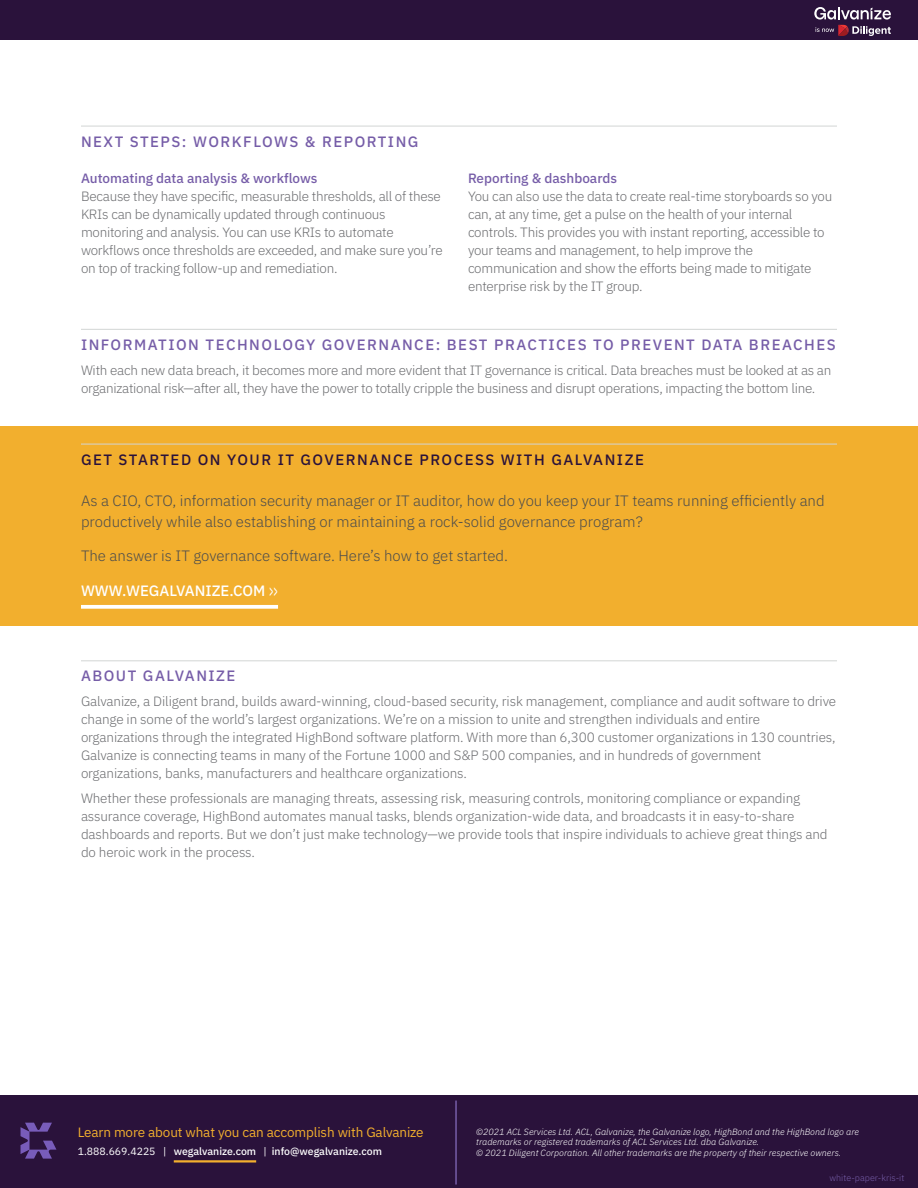
<style>
.page{position:relative;width:918px;height:1188px;background:#fff}
.page>*{position:absolute;margin:0;border:0;box-sizing:border-box;transform-origin:0 0}
.IntroCopy{font:300 15px/21px "IBM Plex Sans";color:#4b4c4d}
.H5-Subheads{font:500 15px "IBM Plex Sans";letter-spacing:.1em;color:#765da8}
.H5-Subheads-2{font:500 15px "IBM Plex Sans";letter-spacing:.1em;color:#2a123b}
.IntroCopy-2{font:500 15px "IBM Plex Sans";color:#fff}
.Bodycopy_Span{font:300 13.5px/18px "IBM Plex Sans";letter-spacing:-.01em;color:#6c6d70}
.Bodycopy{font:300 13.5px/18px "IBM Plex Sans";letter-spacing:-.02em;color:#6c6d70}
.H3-Bodyheads{font:500 13.5px "IBM Plex Sans";color:#765da8}
.t1{font:13.5px "IBM Plex Sans";letter-spacing:-.01em;color:#f2af2e}
.t2{font:500 10.5px "IBM Plex Sans";color:#fff}
.t3{font:italic 300 9px/10.5px "IBM Plex Sans";color:#fff}
.t4{font:300 9px "IBM Plex Sans";color:#765da8}
.s1{font-weight:400}
</style>
<div class="page">
<hr style="left:81px;top:126px;width:756px;height:1px;background:#d2d5d4">
<hr style="left:81px;top:329px;width:756px;height:1px;background:#d2d5d4">
<div style="left:0;top:426px;width:918px;height:69px;background:#f2af2e"></div>
<hr style="left:81px;top:444px;width:756px;height:1px;background:#d2d5d4">
<div style="left:0;top:467px;width:918px;height:90px;background:#f2af2e"></div>
<div style="left:0;top:557px;width:918px;height:69px;background:#f2af2e"></div>
<div style="left:81px;top:603px;width:197px;height:6px;background:#fff"></div>
<hr style="left:81px;top:602px;width:197px;height:3px;background:#f2af2e">
<hr style="left:81px;top:660px;width:756px;height:1px;background:#d2d5d4">
<div style="left:0;top:0;width:918px;height:40px;background:#2a123b"></div>
<svg style="left:814px;top:7px;width:77px;height:29px"></svg>
<div style="left:0;top:1095px;width:918px;height:93px;background:#2a123b"></div>
<svg style="left:21px;top:1123px;width:35px;height:36px"></svg>
<hr style="left:174px;top:1160px;width:82px;height:3px;background:#f2af2e">
<hr style="left:455px;top:1101px;width:2px;height:84px;background:#765da8">
<p class="H5-Subheads" style="left:81px;top:130px;width:339px">NEXT STEPS: WORKFLOWS &amp; REPORTING</p>
<p class="H3-Bodyheads" style="left:81px;top:168px;width:238px">Automating data analysis &amp; workflows</p>
<p class="Bodycopy" style="left:81px;top:187px;width:363px">Because they have specific, measurable thresholds, all of these KRIs can be dynamically updated through continuous monitoring and analysis. You can use KRIs to automate workflows once thresholds are exceeded, and make sure you’re on top of tracking follow-up and remediation.</p>
<p class="H3-Bodyheads" style="left:468px;top:168px;width:151px">Reporting &amp; dashboards</p>
<p class="Bodycopy" style="left:468px;top:187px;width:366px">You can also use the data to create real-time storyboards so you can, at any time, get a pulse on the health of your internal controls. This provides you with instant reporting, accessible to your teams and management, to help improve the communication and show the efforts being made to mitigate enterprise risk by the IT group.</p>
<p class="H5-Subheads" style="left:81px;top:333px;width:756px">INFORMATION TECHNOLOGY GOVERNANCE: BEST PRACTICES TO PREVENT DATA BREACHES</p>
<p class="Bodycopy_Span" style="left:81px;top:360px;width:752px">With each new data breach, it becomes more and more evident that IT governance is critical. Data breaches must be looked at as an organizational risk—after all, they have the power to totally cripple the business and disrupt operations, impacting the bottom line.</p>
<p class="H5-Subheads-2" style="left:81px;top:448px;width:564px">GET STARTED ON YOUR IT GOVERNANCE PROCESS WITH GALVANIZE</p>
<p class="IntroCopy" style="left:81px;top:489px;width:745px">As a CIO, CTO, information security manager or IT auditor, how do you keep your IT teams running efficiently and productively while also establishing or maintaining a rock-solid governance program?</p>
<p class="IntroCopy" style="left:81px;top:544px;width:429px">The answer is IT governance software. Here’s how to get started.</p>
<p class="IntroCopy-2" style="left:81px;top:579px;width:199px">WWW.WEGALVANIZE.COM &gt;&gt;</p>
<p class="H5-Subheads" style="left:81px;top:664px;width:156px">ABOUT GALVANIZE</p>
<p class="Bodycopy_Span" style="left:81px;top:691px;width:757px">Galvanize, a Diligent brand, builds award-winning, cloud-based security, risk management, compliance and audit software to drive change in some of the world’s largest organizations. We’re on a mission to unite and strengthen individuals and entire organizations through the integrated HighBond software platform. With more than 6,300 customer organizations in 130 countries, Galvanize is connecting teams in many of the Fortune 1000 and S&amp;P 500 companies, and in hundreds of government organizations, banks, manufacturers and healthcare organizations.</p>
<p class="Bodycopy_Span" style="left:81px;top:788px;width:748px">Whether these professionals are managing threats, assessing risk, measuring controls, monitoring compliance or expanding assurance coverage, HighBond automates manual tasks, blends organization-wide data, and broadcasts it in easy-to-share dashboards and reports. But we don’t just make technology—we provide tools that inspire individuals to achieve great things and do heroic work in the process.</p>
<p class="t1" style="left:78px;top:1122px;width:347px">Learn more about what you can accomplish with Galvanize</p>
<p class="t2" style="left:78px;top:1144px;width:306px"><span class="s1">1.888.669.4225 |</span> wegalvanize.com <span class="s1">|</span> info@wegalvanize.com</p>
<p class="t3" style="left:476px;top:1125px;width:384px">©2021 ACL Services Ltd. ACL, Galvanize, the Galvanize logo, HighBond and the HighBond logo are trademarks or registered trademarks of ACL Services Ltd. dba Galvanize.<br>© 2021 Diligent Corporation. All other trademarks are the property of their respective owners.</p>
<p class="t4" style="left:829px;top:1171px;width:77px">white-paper-kris-it</p>
</div>
